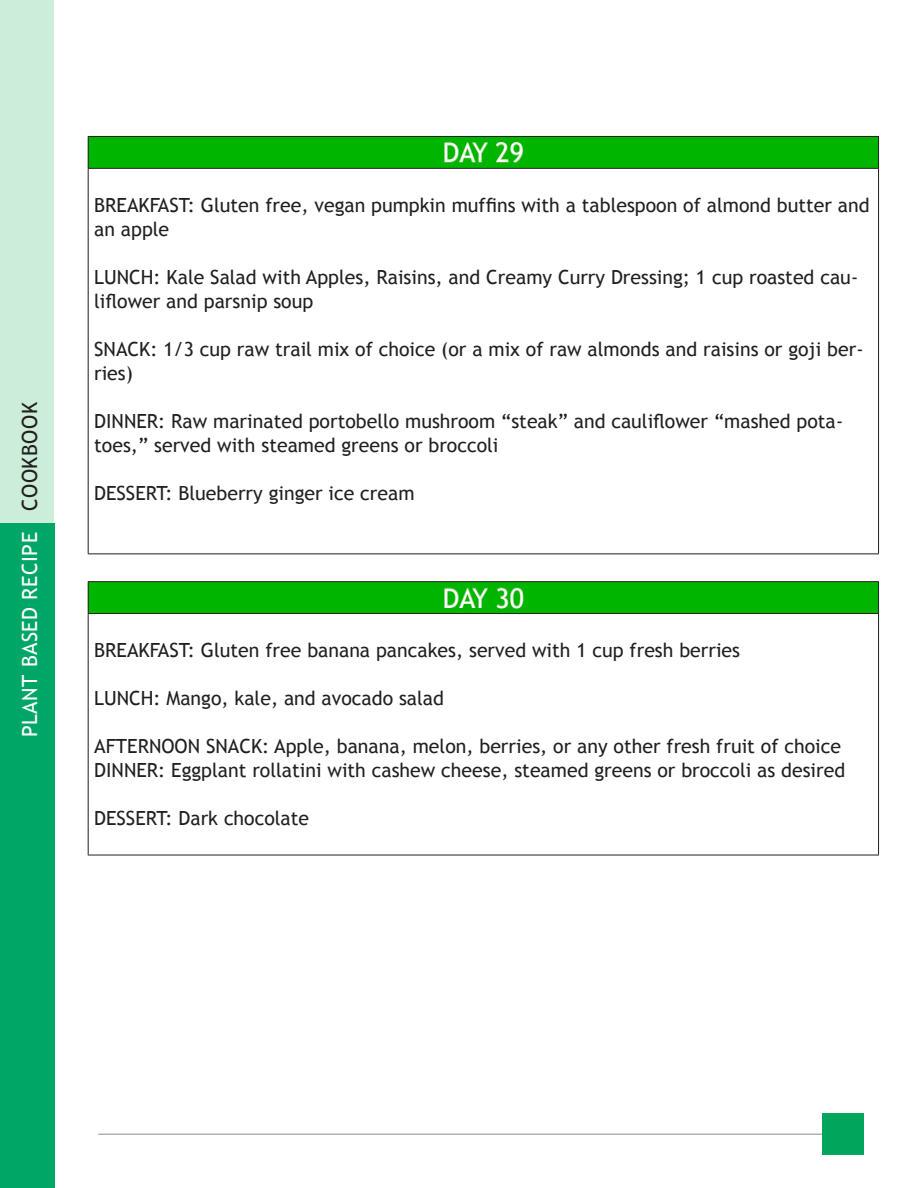
<style>
.page{position:relative;width:918px;height:1188px;background:#fff}
.page>*{position:absolute;margin:0;border:0;box-sizing:border-box;transform-origin:0 0}
.t1{font:27px "Trebuchet MS";color:#fff}
.t2{font:21px "Trebuchet MS";letter-spacing:.025em;color:#fff}
.t3{font:19.5px/24px "Trebuchet MS";color:#221f1f}
.s1{color:#221f1f}
</style>
<div class="page">
<hr style="left:98px;top:1134px;width:724px;height:1px;background:#898b8e">
<div style="left:822px;top:1113px;width:42px;height:42px;background:#00a65c"></div>
<div style="left:0;top:0;width:54px;height:1188px;background:#ccedd7"></div>
<div style="left:0;top:524px;width:54px;height:664px;background:#00a666"></div>
<div style="left:88px;top:136px;width:791px;height:32px;background:#00b500"></div>
<hr style="left:88px;top:136px;width:791px;height:1px;background:#221f1f">
<hr style="left:88px;top:137px;width:1px;height:31px;background:#221f1f">
<hr style="left:878px;top:137px;width:1px;height:31px;background:#221f1f">
<hr style="left:88px;top:168px;width:791px;height:1px;background:#221f1f">
<hr style="left:88px;top:169px;width:1px;height:384px;background:#221f1f">
<hr style="left:878px;top:169px;width:1px;height:384px;background:#221f1f">
<hr style="left:88px;top:553px;width:791px;height:1px;background:#221f1f">
<svg style="left:444px;top:142px;width:44px;height:21px"></svg>
<svg style="left:496px;top:142px;width:27px;height:21px"></svg>
<div style="left:88px;top:582px;width:791px;height:32px;background:#00b500"></div>
<hr style="left:88px;top:581px;width:791px;height:1px;background:#221f1f">
<hr style="left:88px;top:582px;width:1px;height:31px;background:#221f1f">
<hr style="left:878px;top:582px;width:1px;height:31px;background:#221f1f">
<hr style="left:88px;top:613px;width:791px;height:1px;background:#221f1f">
<hr style="left:88px;top:614px;width:1px;height:241px;background:#221f1f">
<hr style="left:878px;top:614px;width:1px;height:241px;background:#221f1f">
<hr style="left:88px;top:855px;width:791px;height:1px;background:#221f1f">
<svg style="left:444px;top:587px;width:44px;height:21px"></svg>
<svg style="left:496px;top:587px;width:28px;height:22px"></svg>
<p class="t2" style="left:21px;top:737px;width:336px;rotate:-90deg">PLANT BASED RECIPE <span class="s1">COOKBOOK</span></p>
<h1 class="t1" style="left:443px;top:141px;width:82px">DAY 29</h1>
<p class="t3" style="left:94px;top:193px;width:777px">BREAKFAST: Gluten free, vegan pumpkin muffins with a tablespoon of almond butter and an apple</p>
<p class="t3" style="left:94px;top:266px;width:766px">LUNCH: Kale Salad with Apples, Raisins, and Creamy Curry Dressing; 1 cup roasted cau&shy;liflower and parsnip soup</p>
<p class="t3" style="left:94px;top:338px;width:771px">SNACK: 1/3 cup raw trail mix of choice (or a mix of raw almonds and raisins or goji ber&shy;ries)</p>
<p class="t3" style="left:94px;top:409px;width:751px">DINNER: Raw marinated portobello mushroom “steak” and cauliflower “mashed pota&shy;toes,” served with steamed greens or broccoli</p>
<p class="t3" style="left:94px;top:482px;width:322px">DESSERT: Blueberry ginger ice cream</p>
<h1 class="t1" style="left:443px;top:586px;width:82px">DAY 30</h1>
<p class="t3" style="left:94px;top:639px;width:647px">BREAKFAST: Gluten free banana pancakes, served with 1 cup fresh berries</p>
<p class="t3" style="left:94px;top:687px;width:351px">LUNCH: Mango, kale, and avocado salad</p>
<p class="t3" style="left:94px;top:735px;width:753px">AFTERNOON SNACK: Apple, banana, melon, berries, or any other fresh fruit of choice<br>DINNER: Eggplant rollatini with cashew cheese, steamed greens or broccoli as desired</p>
<p class="t3" style="left:94px;top:807px;width:217px">DESSERT: Dark chocolate</p>
</div>
